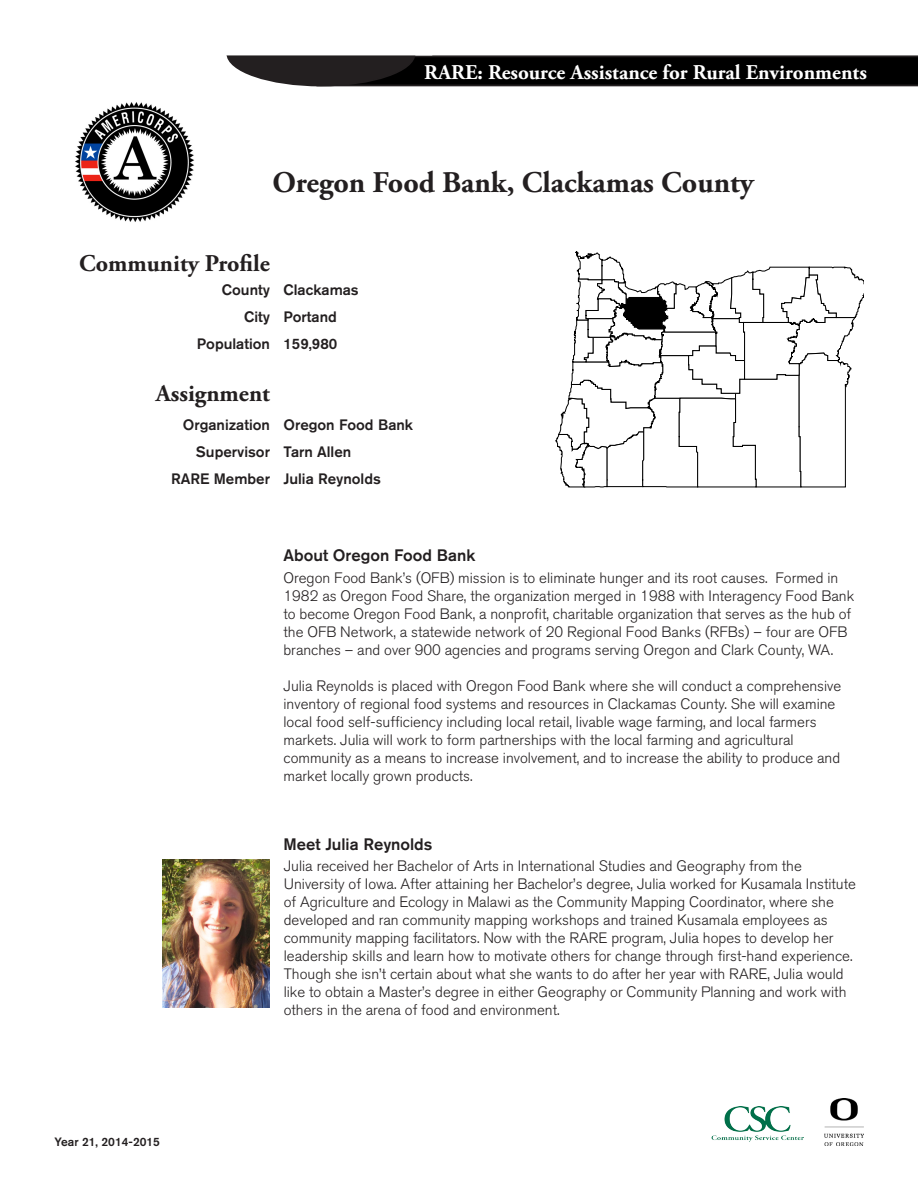
<style>
.page{position:relative;width:918px;height:1188px;background:#fff}
.page>*{position:absolute;margin:0;border:0;box-sizing:border-box;transform-origin:0 0}
.t1{font:700 30px "Adobe Garamond Pro";color:#231f20}
.t2{font:700 24px "Adobe Garamond Pro";color:#231f20}
.t3{font:700 21px "Adobe Garamond Pro";color:#fff}
.t4{font:500 16.5px "Akzidenz Grotesk BQ";color:#231f20}
.t5{font:300 15px/18px "Akzidenz Grotesk BQ";color:#231f20}
.t6{font:500 15px "Akzidenz Grotesk BQ";color:#231f20}
.t7{font:500 12px "Akzidenz Grotesk BQ";color:#231f20}
</style>
<div class="page">
<svg style="left:337px;top:55px;width:581px;height:31px;background:#070606"></svg>
<div style="left:227px;top:21px;width:188px;height:65px;background:#231f20;border-radius:50%"></div>
<div style="left:188px;top:11px;width:244px;height:44px;background:#fff"></div>
<img style="left:711px;top:1107px;width:92px;height:35px">
<img style="left:825px;top:1098px;width:38px;height:48px">
<svg style="left:556px;top:251px;width:308px;height:236px"></svg>
<img style="left:75px;top:102px;width:119px;height:120px">
<img style="left:162px;top:860px;width:108px;height:147px">
<h3 class="t3" style="left:424px;top:60px;width:444px">RARE: Resource Assistance for Rural Environments</h3>
<p class="t1" style="left:272px;top:165px;width:483px">Oregon Food Bank, Clackamas County</p>
<p class="t2" style="left:79px;top:249px;width:192px">Community Profile</p>
<p class="t6" style="left:222px;top:281px;width:50px">County</p>
<p class="t6" style="left:244px;top:308px;width:27px">City</p>
<p class="t6" style="left:197px;top:335px;width:75px">Population</p>
<p class="t2" style="left:156px;top:380px;width:116px">Assignment</p>
<p class="t6" style="left:183px;top:415px;width:89px">Organization</p>
<p class="t6" style="left:196px;top:442px;width:76px">Supervisor</p>
<p class="t6" style="left:171px;top:469px;width:100px">RARE Member</p>
<p class="t6" style="left:284px;top:281px;width:77px">Clackamas</p>
<p class="t6" style="left:284px;top:308px;width:55px">Portand</p>
<p class="t6" style="left:284px;top:335px;width:55px">159,980</p>
<p class="t6" style="left:284px;top:415px;width:131px">Oregon Food Bank</p>
<p class="t6" style="left:284px;top:442px;width:69px">Tarn Allen</p>
<p class="t6" style="left:284px;top:469px;width:99px">Julia Reynolds</p>
<p class="t4" style="left:284px;top:546px;width:193px">About Oregon Food Bank</p>
<p class="t5" style="left:284px;top:570px;width:572px">Oregon Food Bank’s (OFB) mission is to eliminate hunger and its root causes. Formed in 1982 as Oregon Food Share, the organization merged in 1988 with Interagency Food Bank to become Oregon Food Bank, a nonprofit, charitable organization that serves as the hub of the OFB Network, a statewide network of 20 Regional Food Banks (RFBs) – four are OFB branches – and over 900 agencies and programs serving Oregon and Clark County, WA.</p>
<p class="t5" style="left:284px;top:678px;width:559px">Julia Reynolds is placed with Oregon Food Bank where she will conduct a comprehensive inventory of regional food systems and resources in Clackamas County. She will examine local food self-sufficiency including local retail, livable wage farming, and local farmers markets. Julia will work to form partnerships with the local farming and agricultural community as a means to increase involvement, and to increase the ability to produce and market locally grown products.</p>
<p class="t4" style="left:284px;top:834px;width:151px">Meet Julia Reynolds</p>
<p class="t5" style="left:284px;top:858px;width:574px">Julia received her Bachelor of Arts in International Studies and Geography from the University of Iowa. After attaining her Bachelor’s degree, Julia worked for Kusamala Institute of Agriculture and Ecology in Malawi as the Community Mapping Coordinator, where she developed and ran community mapping workshops and trained Kusamala employees as community mapping facilitators. Now with the RARE program, Julia hopes to develop her leadership skills and learn how to motivate others for change through first-hand experience.<br>Though she isn’t certain about what she wants to do after her year with RARE, Julia would like to obtain a Master’s degree in either Geography or Community Planning and work with others in the arena of food and environment.</p>
<p class="t7" style="left:55px;top:1134px;width:107px">Year 21, 2014-2015</p>
</div>
